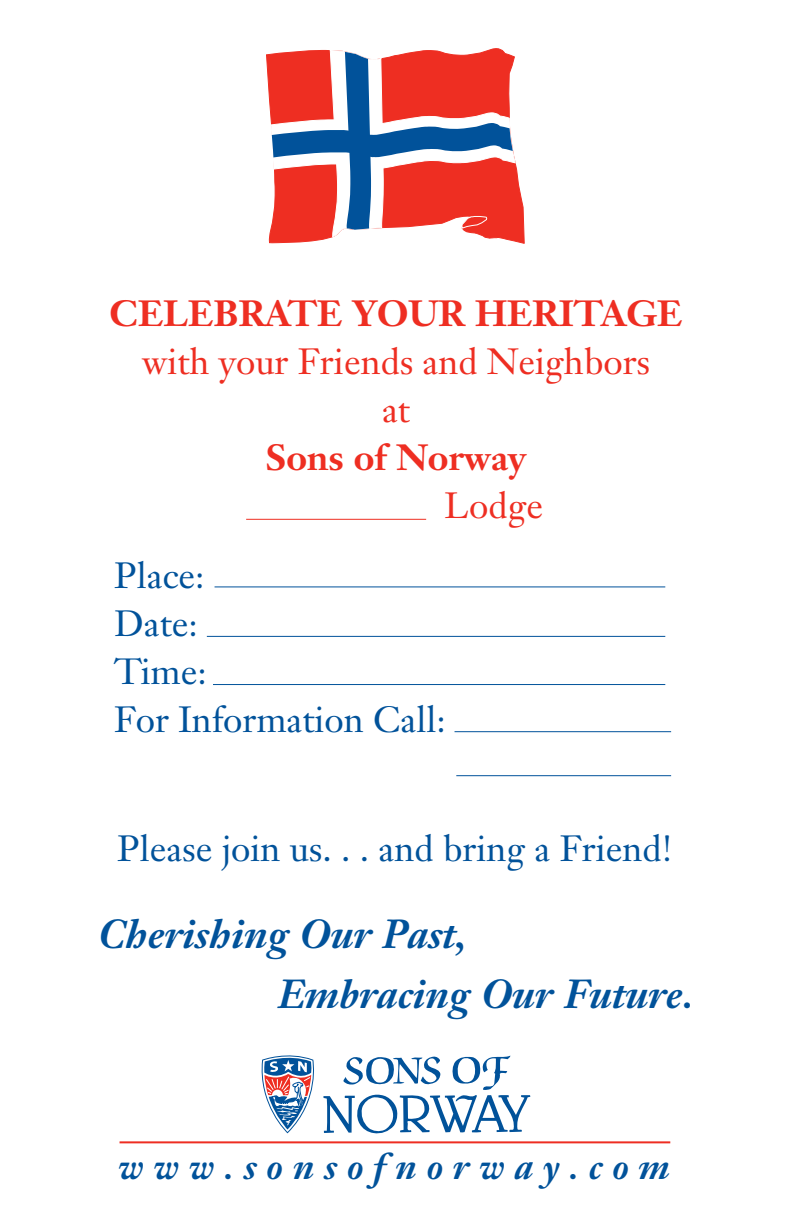
<style>
.page{position:relative;width:792px;height:1225px;background:#fff}
.page>*{position:absolute;margin:0;border:0;box-sizing:border-box;transform-origin:0 0}
.t1{font:italic 700 40px/60px "Janson Text";color:#01529a}
.t2{font:36px/48px "Janson Text";color:#01529a}
.t3{font:36px/48px "Janson Text";color:#ee2e22;text-align:center}
.t4{font:700 36px "Janson Text";color:#ee2e22}
.t5{font:italic 700 36px "Janson Text";letter-spacing:.275em;color:#01529a}
</style>
<div class="page">
<svg style="left:266px;top:53px;width:258px;height:190px"></svg>
<svg style="left:271px;top:48px;width:244px;height:189px"></svg>
<hr style="left:246px;top:519px;width:180px;height:1px;background:#ee2e22">
<hr style="left:215px;top:586px;width:450px;height:1px;background:#01529a">
<hr style="left:207px;top:636px;width:458px;height:1px;background:#01529a">
<hr style="left:213px;top:684px;width:452px;height:1px;background:#01529a">
<hr style="left:455px;top:731px;width:221px;height:1px;background:#01529a">
<hr style="left:456px;top:775px;width:222px;height:1px;background:#01529a">
<div style="left:671px;top:619px;width:70px;height:249px;background:#fff"></div>
<svg style="left:261px;top:1055px;width:269px;height:79px"></svg>
<hr style="left:120px;top:1141px;width:550px;height:2px;background:#ee2e22">
<p class="t4" style="left:109px;top:291px;width:575px">CELEBRATE YOUR HERITAGE</p>
<p class="t3" style="left:142px;top:338px;width:509px">with your Friends and Neighbors at</p>
<p class="t4" style="left:266px;top:435px;width:262px">Sons of Norway</p>
<p class="t3" style="left:445px;top:482px;width:100px">Lodge</p>
<p class="t2" style="left:114px;top:552px;width:333px">Place:<br>Date:<br>Time:<br>For Information Call:</p>
<p class="t2" style="left:117px;top:824px;width:557px">Please join us. . . and bring a Friend!</p>
<p class="t1" style="left:278px;top:903px;width:417px;text-indent:-180px">Cherishing Our Past,<br>Embracing Our Future.</p>
<p class="t5" style="left:119px;top:1143px;width:553px">www.sonsofnorway.com</p>
</div>
